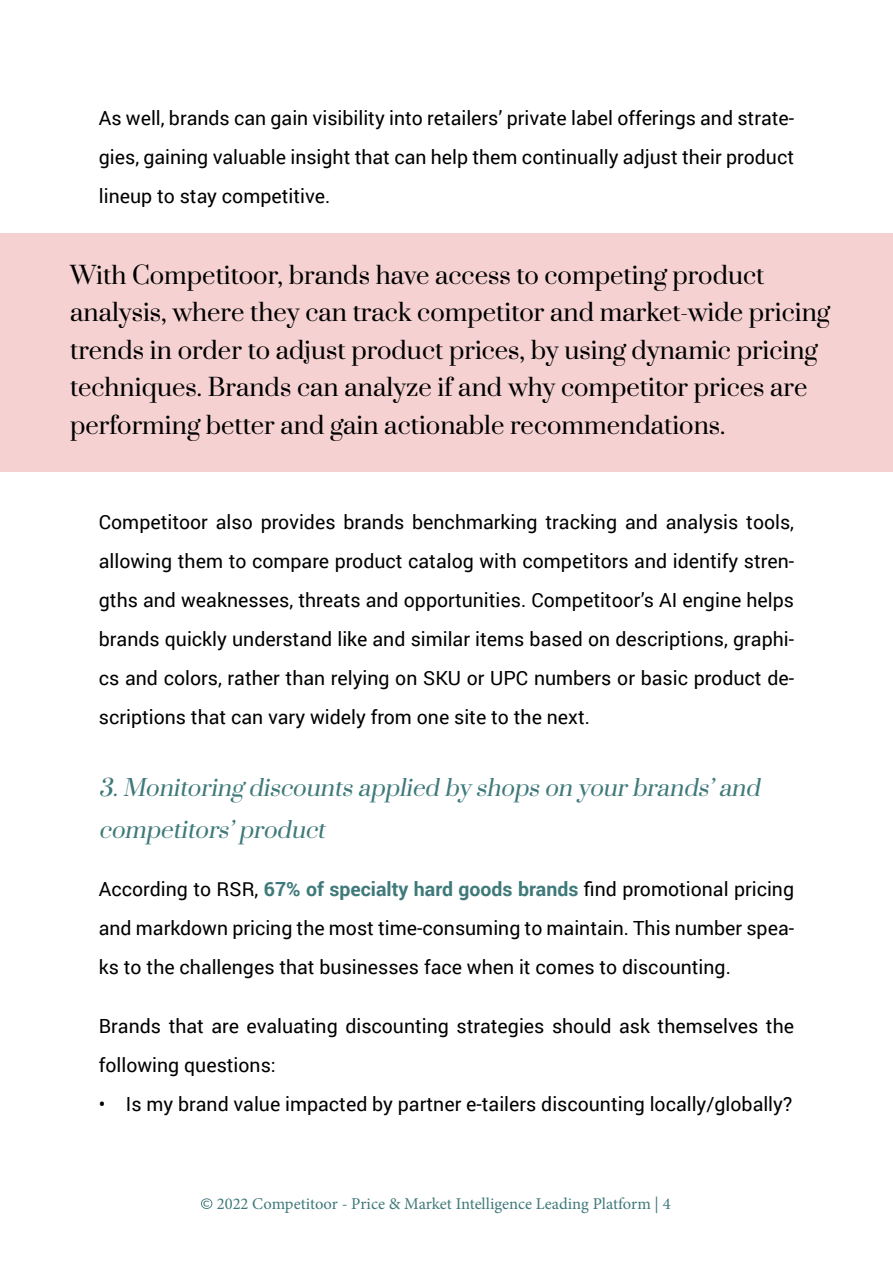
<style>
.page{position:relative;width:893px;height:1263px;background:#fff}
.page>*{position:absolute;margin:0;border:0;box-sizing:border-box;transform-origin:0 0}
.t1{font:24px/37.5px "Prata";color:#000}
.t2{font:italic 22.5px/42px "Prata";color:#3f797a}
.t3{font:19.5px/39px "Roboto";color:#000;text-align:justify}
.t4{font:16.5px "Minion Pro";color:#3f797a}
.s1{font-weight:700;color:#3f797a}
</style>
<div class="page">
<div style="left:0;top:234px;width:893px;height:238px;background:#f6d1d2"></div>
<svg style="left:201px;top:1198px;width:11px;height:11px"></svg>
<p class="t3" style="left:99px;top:97px;width:697px">As well, brands can gain visibility into retailers’ private label offerings and strate&shy;gies, gaining valuable insight that can help them continually adjust their product lineup to stay competitive.</p>
<p class="t1" style="left:70px;top:257px;width:761px">With Competitoor, brands have access to competing product analysis, where they can track competitor and market-wide pricing trends in order to adjust product prices, by using dynamic pricing techniques. Brands can analyze if and why competitor prices are performing better and gain actionable recommendations.</p>
<p class="t3" style="left:99px;top:502px;width:697px">Competitoor also provides brands benchmarking tracking and analysis tools, allowing them to compare product catalog with competitors and identify stren&shy;gths and weaknesses, threats and opportunities. Competitoor’s AI engine helps brands quickly understand like and similar items based on descriptions, graphi&shy;cs and colors, rather than relying on SKU or UPC numbers or basic product de&shy;scriptions that can vary widely from one site to the next.</p>
<p class="t2" style="left:99px;top:767px;width:668px">3.Monitoring discounts applied by shops on your brands’and competitors’product</p>
<p class="t3" style="left:99px;top:869px;width:697px">According to RSR, <span class="s1">67% of specialty hard goods brands</span> find promotional pricing and markdown pricing the most time-consuming to maintain. This number spea&shy;ks to the challenges that businesses face when it comes to discounting.</p>
<p class="t3" style="left:99px;top:1005px;width:697px">Brands that are evaluating discounting strategies should ask themselves the following questions:</p>
<p class="t3" style="left:99px;top:1083px;width:695px">• Is my brand value impacted by partner e-tailers discounting locally/globally?</p>
<p class="t4" style="left:217px;top:1192px;width:455px">2022 Competitoor - Price &amp; Market Intelligence Leading Platform | 4</p>
</div>
